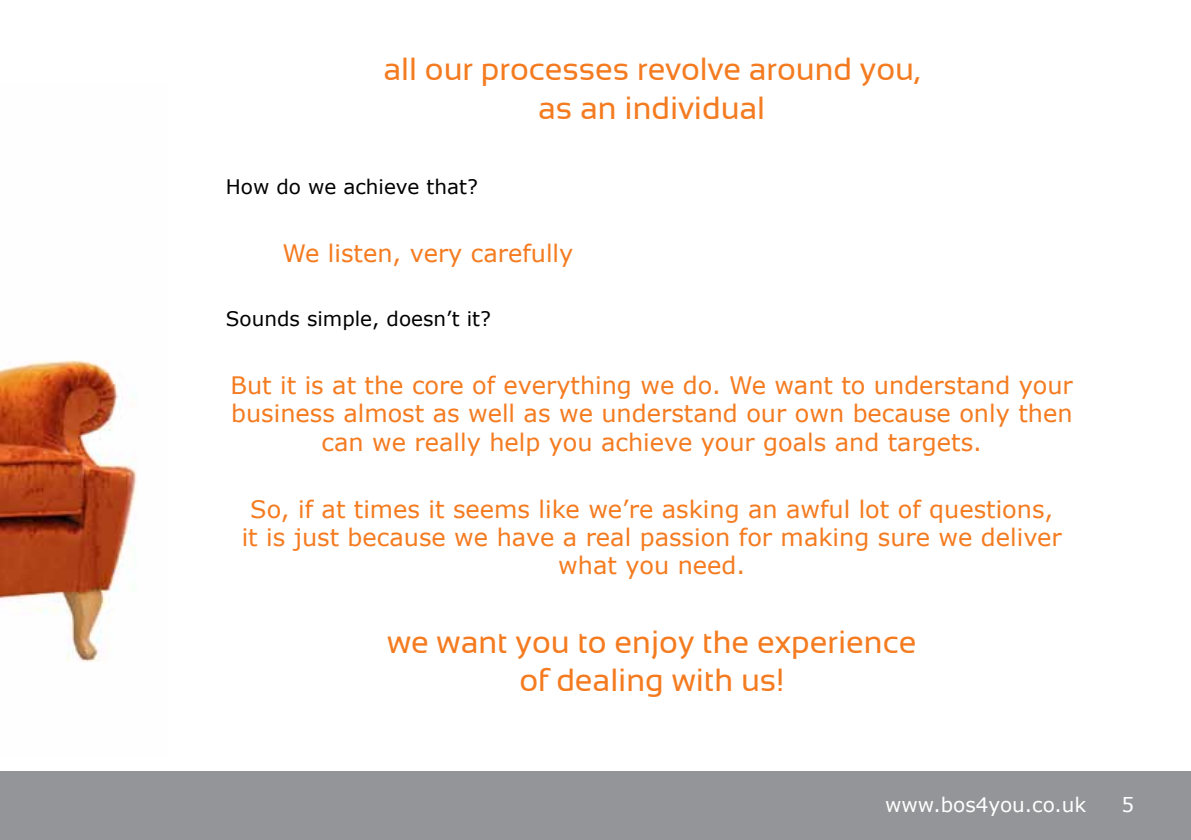
<style>
.page{position:relative;width:1191px;height:840px;background:#fff}
.page>*{position:absolute;margin:0;border:0;box-sizing:border-box;transform-origin:0 0}
.t1{font:32px/38.4px "Sansation";color:#f47b20;text-align:center}
.t2{font:24px/28.4px "Verdana";color:#f47b20;text-align:center}
.t3{font:20px "Verdana";color:#000}
.t4{font:20px "Verdana";color:#fff}
</style>
<div class="page">
<div style="left:0;top:771px;width:1191px;height:68px;background:#939598"></div>
<img style="left:0;top:360px;width:137px;height:302px">
<h1 class="t1" style="left:383px;top:50px;width:538px">all our processes revolve around you, as an individual</h1>
<p class="t3" style="left:226px;top:172px;width:253px">How do we achieve that?</p>
<p class="t2" style="left:283px;top:239px;width:292px">We listen, very carefully</p>
<p class="t3" style="left:226px;top:305px;width:267px">Sounds simple, doesn’t it?</p>
<p class="t2" style="left:231px;top:370px;width:843px">But it is at the core of everything we do. We want to understand your business almost as well as we understand our own because only then can we really help you achieve your goals and targets.</p>
<p class="t2" style="left:242px;top:495px;width:821px">So, if at times it seems like we’re asking an awful lot of questions, it is just because we have a real passion for making sure we deliver what you need.</p>
<h1 class="t1" style="left:387px;top:622px;width:531px">we want you to enjoy the experience of dealing with us!</h1>
<p class="t4" style="left:885px;top:790px;width:203px">www.bos4you.co.uk</p>
<p class="t4" style="left:1121px;top:790px;width:14px">5</p>
</div>
